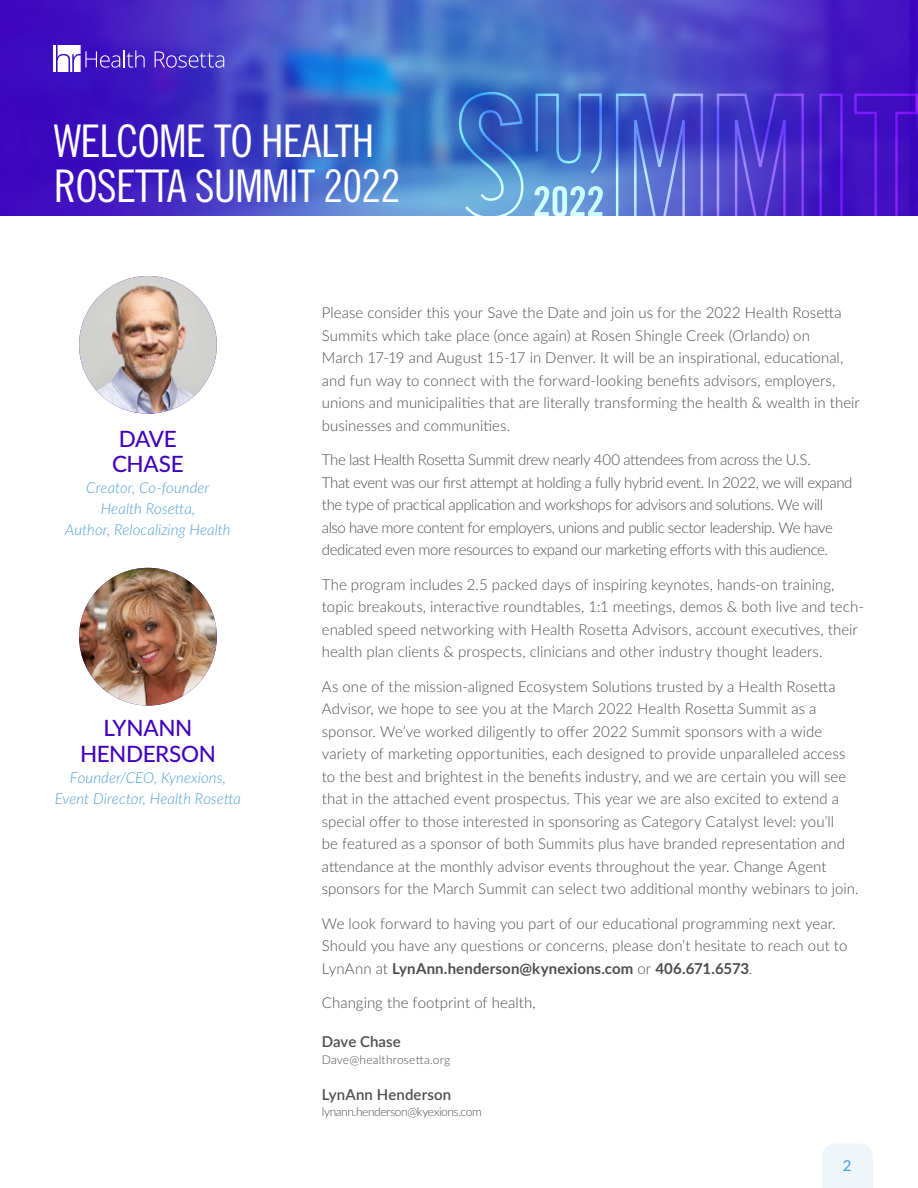
<style>
.page{position:relative;width:918px;height:1188px;background:#fff}
.page>*{position:absolute;margin:0;border:0;box-sizing:border-box;transform-origin:0 0}
.t1{font:45px/45px "Trade Gothic Cond Eighteen";letter-spacing:-.02em;color:#fff}
.t2{font:500 22.5px/25.5px "Lato";letter-spacing:-.015em;color:#4100bf;text-align:center}
.t3{font:300 15px/22.5px "Lato";color:#4d4d4f}
.t4{font:300 15px/22.5px "Lato";letter-spacing:-.025em;color:#4d4d4f}
.t5{font:italic 300 15px/21px "Lato";letter-spacing:.005em;color:#4d9fd7;text-align:center}
.t6{font:600 15px "Lato";letter-spacing:.01em;color:#4d4d4f}
.t7{font:500 15px "Lato";color:#4d9fd7}
.t8{font:300 12px "Lato";letter-spacing:-.03em;color:#4d4d4f}
.t9{font:300 12px "Lato";letter-spacing:.015em;color:#4d4d4f}
.s1{font-weight:700}
</style>
<div class="page">
<img style="left:0;top:0;width:917px;height:216px">
<img style="left:79px;top:276px;width:138px;height:138px;border-radius:69px">
<img style="left:79px;top:568px;width:138px;height:138px;border-radius:69px">
<svg style="left:155px;top:51px;width:69px;height:17px"></svg>
<hr style="left:54px;top:45px;width:2px;height:27px;background:#fff">
<svg style="left:57px;top:45px;width:88px;height:27px"></svg>
<hr style="left:917px;top:0;width:1px;height:216px;background:#edf5fb">
<svg style="left:459px;top:92px;width:65px;height:124px;background:#4c84cc"></svg>
<svg style="left:536px;top:94px;width:66px;height:80px;background:#406dc9"></svg>
<svg style="left:616px;top:94px;width:87px;height:122px;background:#5768d1"></svg>
<svg style="left:717px;top:94px;width:87px;height:122px;background:#5039ce"></svg>
<svg style="left:819px;top:94px;width:24px;height:122px;background:#4917cc"></svg>
<svg style="left:854px;top:94px;width:64px;height:122px;background:#470fc6"></svg>
<svg style="left:535px;top:186px;width:68px;height:30px;background:#99caea"></svg>
<div style="left:822px;top:1144px;width:51px;height:44px;background:#edf5fb"></div>
<h1 class="t1" style="left:54px;top:118px;width:348px">WELCOME TO HEALTH<br>ROSETTA SUMMIT 2022</h1>
<h2 class="t2" style="left:112px;top:425px;width:73px">DAVE<br>CHASE</h2>
<p class="t5" style="left:65px;top:477px;width:167px">Creator, Co-founder<br>Health Rosetta,<br>Author, Relocalizing Health</p>
<h2 class="t2" style="left:80px;top:714px;width:137px">LYNANN<br>HENDERSON</h2>
<p class="t5" style="left:55px;top:766px;width:188px">Founder/CEO, Kynexions,<br>Event Director, Health Rosetta</p>
<p class="t3" style="left:322px;top:301px;width:539px">Please consider this your Save the Date and join us for the 2022 Health Rosetta Summits which take place (once again) at Rosen Shingle Creek (Orlando) on<br>March 17-19 and August 15-17 in Denver. It will be an inspirational, educational, and fun way to connect with the forward-looking benefits advisors, employers, unions and municipalities that are literally transforming the health &amp; wealth in their businesses and communities.</p>
<p class="t4" style="left:322px;top:448px;width:532px">The last Health Rosetta Summit drew nearly 400 attendees from across the U.S.<br>That event was our first attempt at holding a fully hybrid event. In 2022, we will expand the type of practical application and workshops for advisors and solutions. We will<br>also have more content for employers, unions and public sector leadership. We have dedicated even more resources to expand our marketing efforts with this audience.</p>
<p class="t3" style="left:322px;top:572px;width:544px">The program includes 2.5 packed days of inspiring keynotes, hands-on training, topic breakouts, interactive roundtables, 1:1 meetings, demos &amp; both live and tech&shy;enabled speed networking with Health Rosetta Advisors, account executives, their health plan clients &amp; prospects, clinicians and other industry thought leaders.</p>
<p class="t3" style="left:322px;top:674px;width:538px">As one of the mission-aligned Ecosystem Solutions trusted by a Health Rosetta Advisor, we hope to see you at the March 2022 Health Rosetta Summit as a sponsor. We’ve worked diligently to offer 2022 Summit sponsors with a wide variety of marketing opportunities, each designed to provide unparalleled access to the best and brightest in the benefits industry, and we are certain you will see that in the attached event prospectus. This year we are also excited to extend a special offer to those interested in sponsoring as Category Catalyst level: you’ll<br>be featured as a sponsor of both Summits plus have branded representation and attendance at the monthly advisor events throughout the year. Change Agent sponsors for the March Summit can select two additional monthy webinars to join.</p>
<p class="t3" style="left:322px;top:911px;width:527px">We look forward to having you part of our educational programming next year.<br>Should you have any questions or concerns, please don’t hesitate to reach out to<br>LynAnn at <span class="s1">LynAnn.henderson@kynexions.com</span> or <span class="s1">406.671.6573</span>.</p>
<p class="t3" style="left:322px;top:991px;width:215px">Changing the footprint of health,</p>
<p class="t6" style="left:322px;top:1031px;width:81px">Dave Chase</p>
<p class="t9" style="left:322px;top:1051px;width:130px">Dave@healthrosetta.org</p>
<p class="t6" style="left:322px;top:1083px;width:131px">LynAnn Henderson</p>
<p class="t8" style="left:322px;top:1103px;width:161px">lynann.henderson@kyexions.com</p>
<p class="t7" style="left:843px;top:1154px;width:10px">2</p>
</div>
